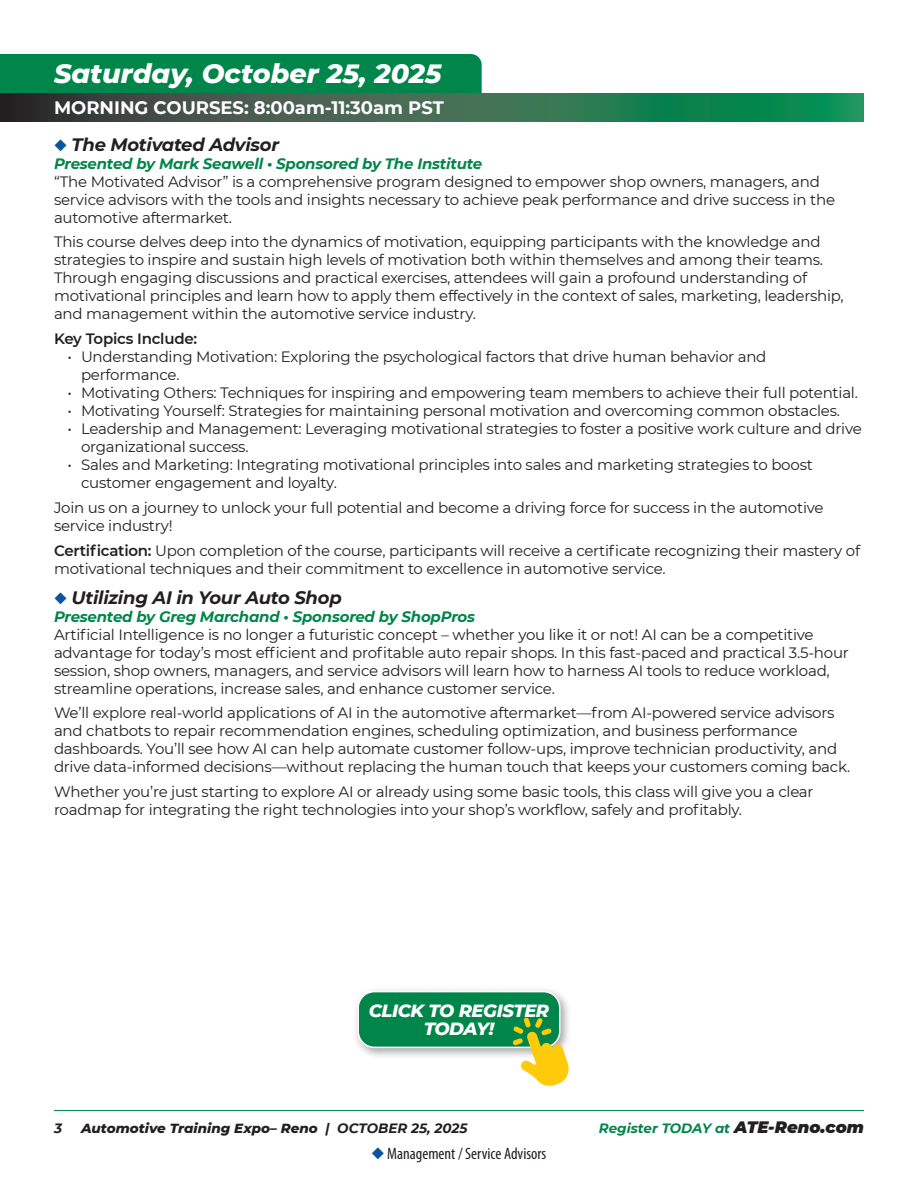
<style>
.page{position:relative;width:918px;height:1188px;background:#fff}
.page>*{position:absolute;margin:0;border:0;box-sizing:border-box;transform-origin:0 0}
.t1{font:italic 800 27px "Montserrat";color:#fff}
.t2{font:italic 700 18px "Montserrat";letter-spacing:-.015em;color:#231f20}
.t3{font:700 18px "Montserrat";color:#fff}
.t4{font:italic 800 18px "Montserrat";letter-spacing:-.025em;color:#fff}
.t5{font:condensed 16.5px "Myriad Pro";color:#231f20}
.t6{font:15px/18px "Montserrat";letter-spacing:-.015em;color:#231f20}
.t7{font:italic 700 15px "Montserrat";letter-spacing:-.015em;color:#00854a}
.t8{font:600 15px "Montserrat";letter-spacing:-.015em;color:#231f20}
.t9{font:italic 800 13.5px "Montserrat";color:#231f20}
.t10{font:italic 700 13.5px "Montserrat";color:#00854a}
.t11{font:italic 700 13.5px "Montserrat";color:#231f20}
.s1{color:#0a54a1}
.s2{font-weight:600}
.s3{font-weight:700}
.s4{font-weight:900;font-size:16.5px;color:#231f20}
</style>
<div class="page">
<hr style="left:54px;top:1110px;width:810px;height:1px;background:#00854a">
<svg style="left:0;top:93px;width:864px;height:29px;background:#30674c"></svg>
<div style="left:0;top:54px;width:482px;height:39px;background:#00854a"></div>
<div style="left:352px;top:986px;width:220px;height:73px;background:#231f20;opacity:.4"></div>
<div style="left:358px;top:992px;width:202px;height:55px;background:#00854a;border-radius:16px"></div>
<div style="left:357px;top:991px;width:204px;height:57px;border:2px solid #fff;border-radius:16px"></div>
<svg style="left:513px;top:1017px;width:57px;height:69px"></svg>
<p class="t1" style="left:54px;top:54px;width:389px">Saturday, October 25, 2025</p>
<p class="t3" style="left:54px;top:95px;width:391px">MORNING COURSES: 8:00am-11:30am PST</p>
<p class="t2" style="left:54px;top:131px;width:227px"><span class="s1">◆</span> The Motivated Advisor</p>
<p class="t7" style="left:54px;top:152px;width:430px">Presented by Mark Seawell • Sponsored by The Institute</p>
<p class="t6" style="left:54px;top:172px;width:783px">“The Motivated Advisor” is a comprehensive program designed to empower shop owners, managers, and service advisors with the tools and insights necessary to achieve peak performance and drive success in the automotive aftermarket.</p>
<p class="t6" style="left:54px;top:233px;width:791px">This course delves deep into the dynamics of motivation, equipping participants with the knowledge and strategies to inspire and sustain high levels of motivation both within themselves and among their teams.<br>Through engaging discussions and practical exercises, attendees will gain a profound understanding of motivational principles and learn how to apply them effectively in the context of sales, marketing, leadership, and management within the automotive service industry.</p>
<p class="t8" style="left:54px;top:328px;width:145px">Key Topics Include:</p>
<p class="t6" style="left:81px;top:347px;width:687px;text-indent:-14px">• Understanding Motivation: Exploring the psychological factors that drive human behavior and performance.</p>
<p class="t6" style="left:68px;top:383px;width:792px">• Motivating Others: Techniques for inspiring and empowering team members to achieve their full potential.</p>
<p class="t6" style="left:68px;top:401px;width:774px">• Motivating Yourself: Strategies for maintaining personal motivation and overcoming common obstacles.</p>
<p class="t6" style="left:81px;top:419px;width:782px;text-indent:-14px">• Leadership and Management: Leveraging motivational strategies to foster a positive work culture and drive organizational success.</p>
<p class="t6" style="left:81px;top:455px;width:733px;text-indent:-14px">• Sales and Marketing: Integrating motivational principles into sales and marketing strategies to boost customer engagement and loyalty.</p>
<p class="t6" style="left:54px;top:498px;width:771px">Join us on a journey to unlock your full potential and become a driving force for success in the automotive service industry!</p>
<p class="t6" style="left:54px;top:541px;width:808px"><span class="s2">Certification:</span> Upon completion of the course, participants will receive a certificate recognizing their mastery of motivational techniques and their commitment to excellence in automotive service.</p>
<p class="t2" style="left:54px;top:584px;width:289px"><span class="s1">◆</span> Utilizing AI in Your Auto Shop</p>
<p class="t7" style="left:54px;top:605px;width:423px">Presented by Greg Marchand • Sponsored by ShopPros</p>
<p class="t6" style="left:54px;top:625px;width:796px">Artificial Intelligence is no longer a futuristic concept – whether you like it or not! AI can be a competitive advantage for today’s most efficient and profitable auto repair shops. In this fast-paced and practical 3.5-hour session, shop owners, managers, and service advisors will learn how to harness AI tools to reduce workload, streamline operations, increase sales, and enhance customer service.</p>
<p class="t6" style="left:54px;top:704px;width:798px">We’ll explore real-world applications of AI in the automotive aftermarket—from AI-powered service advisors and chatbots to repair recommendation engines, scheduling optimization, and business performance dashboards. You’ll see how AI can help automate customer follow-ups, improve technician productivity, and drive data-informed decisions—without replacing the human touch that keeps your customers coming back.</p>
<p class="t6" style="left:54px;top:782px;width:761px">Whether you’re just starting to explore AI or already using some basic tools, this class will give you a clear roadmap for integrating the right technologies into your shop’s workflow, safely and profitably.</p>
<p class="t4" style="left:369px;top:998px;width:182px">CLICK TO REGISTER</p>
<p class="t4" style="left:424px;top:1016px;width:72px">TODAY!</p>
<p class="t11" style="left:54px;top:1119px;width:9px">3</p>
<p class="t9" style="left:81px;top:1119px;width:388px">Automotive Training Expo– Reno <span class="s3">| OCTOBER 25, 2025</span></p>
<p class="t10" style="left:599px;top:1119px;width:267px">Register TODAY at <span class="s4">ATE-Reno.com</span></p>
<p class="t5" style="left:372px;top:1144px;width:176px"><span class="s1">◆</span> Management / Service Advisors</p>
</div>
